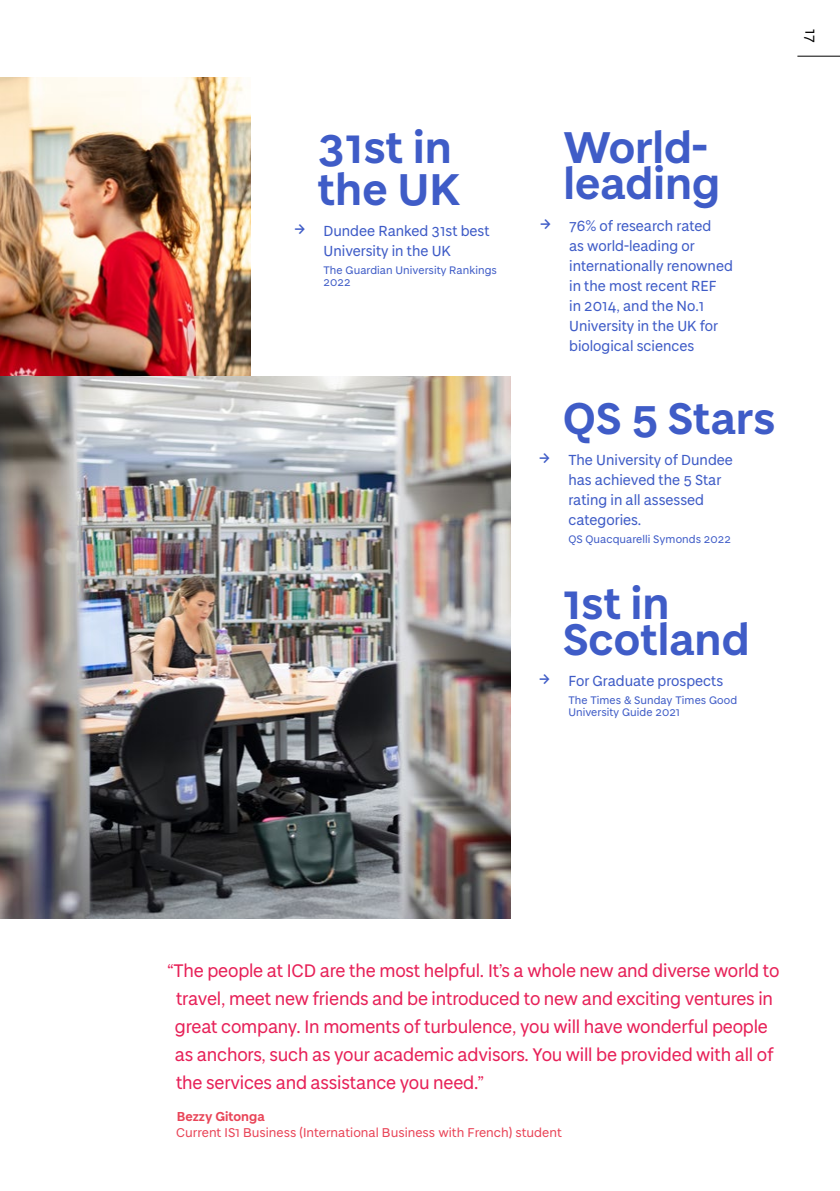
<style>
.page{position:relative;width:840px;height:1191px;background:#fff}
.page>*{position:absolute;margin:0;border:0;box-sizing:border-box;transform-origin:0 0}
.t1{font:700 48px/36px "Baxter Sans";color:#3f5cc7}
.t2{font:20px/28px "Baxter Prospectus";letter-spacing:-.01em;color:#e72158}
.t3{font:16px/20px "Baxter Prospectus";color:#3f5cc7}
.t4{font:16px "Baxter Sans";color:#000}
.t5{font:14px "Baxter Sans";color:#e94558}
.t6{font:700 14px "Baxter Sans";color:#e94558}
.t7{font:12px/12px "Baxter Sans";letter-spacing:.005em;color:#3f5cc7}
.s1{font-size:22px}
</style>
<div class="page">
<img style="left:0;top:78px;width:250px;height:298px">
<img style="left:0;top:376px;width:510px;height:542px">
<hr style="left:797px;top:56px;width:42px;height:1px;background:#000">
<h1 class="t1" style="left:317px;top:124px;width:144px;line-height:42px">31st in the UK</h1>
<p class="t3" style="left:323px;top:221px;width:167px;text-indent:-28px"><span class="s1">→</span> Dundee Ranked 31st best<br>University in the UK</p>
<p class="t7" style="left:323px;top:264px;width:175px">The Guardian University Rankings<br>2022</p>
<p class="t4" style="left:820px;top:29px;width:15px;rotate:90deg">17</p>
<h1 class="t1" style="left:563px;top:127px;width:158px">World&shy;leading</h1>
<p class="t3" style="left:569px;top:215px;width:165px;text-indent:-28px"><span class="s1">→</span> 76% of research rated<br>as world-leading or internationally renowned in the most recent REF<br>in 2014, and the No.1<br>University in the UK for biological sciences</p>
<h1 class="t1" style="left:562px;top:397px;width:214px">QS 5 Stars</h1>
<p class="t3" style="left:568px;top:449px;width:166px;text-indent:-28px"><span class="s1">→</span> The University of Dundee has achieved the 5 Star rating in all assessed categories.</p>
<p class="t7" style="left:568px;top:532px;width:164px">QS Quacquarelli Symonds 2022</p>
<h1 class="t1" style="left:562px;top:582px;width:188px">1st in<br>Scotland</h1>
<p class="t3" style="left:539px;top:670px;width:185px"><span class="s1">→</span> For Graduate prospects</p>
<p class="t7" style="left:568px;top:693px;width:170px">The Times &amp; Sunday Times Good<br>University Guide 2021</p>
<p class="t2" style="left:175px;top:955px;width:606px;text-indent:-7px">“The people at ICD are the most helpful. It’s a whole new and diverse world to travel, meet new friends and be introduced to new and exciting ventures in great company. In moments of turbulence, you will have wonderful people as anchors, such as your academic advisors. You will be provided with all of the services and assistance you need.”</p>
<p class="t6" style="left:177px;top:1106px;width:89px">Bezzy Gitonga</p>
<p class="t5" style="left:176px;top:1122px;width:387px">Current IS1 Business (International Business with French) student</p>
</div>
